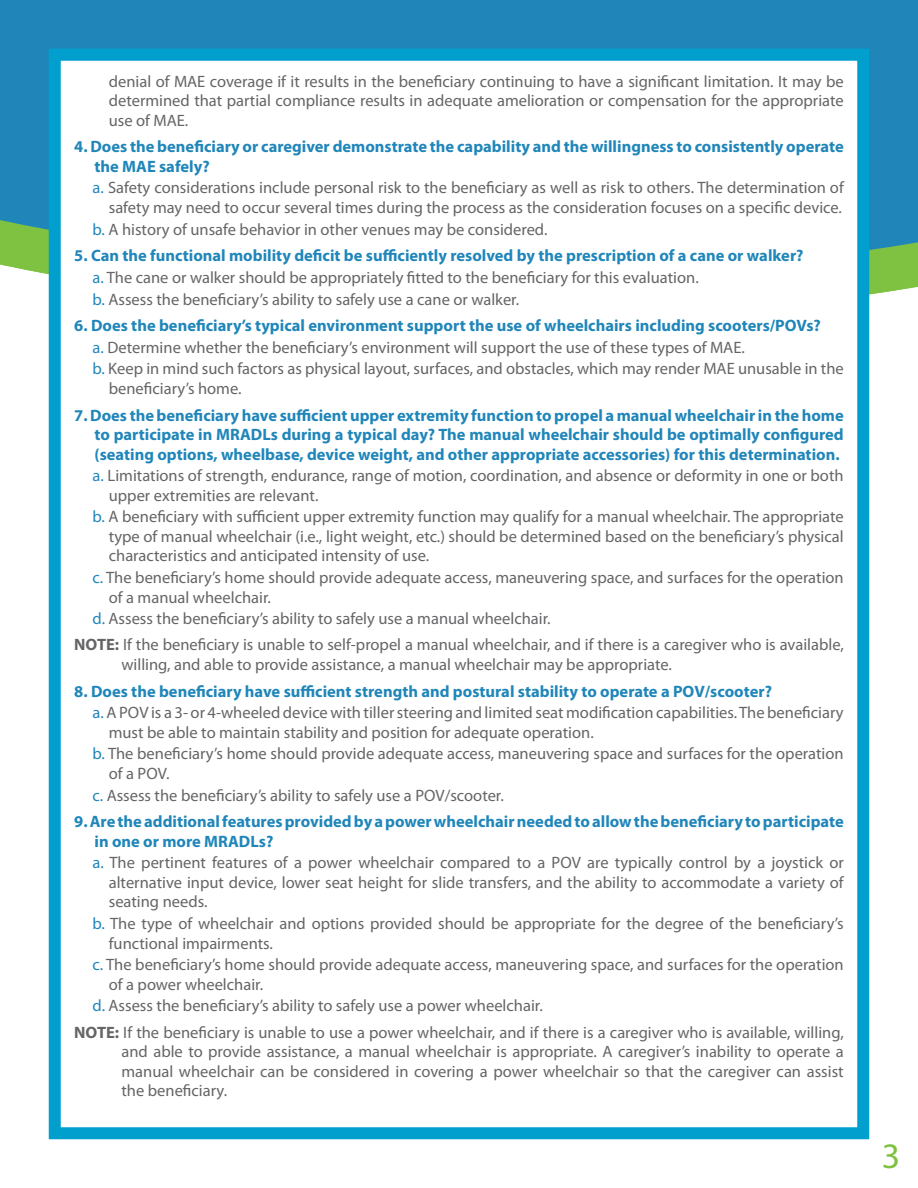
<style>
.page{position:relative;width:918px;height:1188px;background:#fff}
.page>*{position:absolute;margin:0;border:0;box-sizing:border-box;transform-origin:0 0}
.t1{font:36px "Myriad Pro";color:#7fc241}
.ABC_List{font:16.5px/19.5px "Myriad Pro";color:#656568}
.ABC_Questions{font:700 16.5px/19.5px "Myriad Pro";color:#2086ba}
.Note_list{font:16.5px/19.5px "Myriad Pro";color:#656568}
.s1{color:#2086ba}
.s2{font-weight:700}
</style>
<div class="page">
<svg style="left:0;top:0;width:918px;height:274px;background:#2589b3"></svg>
<div style="left:49px;top:49px;width:820px;height:1090px;background:#fff;border:12px solid #009fce"></div>
<p class="ABC_List" style="left:109px;top:71px;width:736px;text-align:justify">denial of MAE coverage if it results in the beneficiary continuing to have a significant limitation. It may be determined that partial compliance results in adequate amelioration or compensation for the appropriate use of MAE.</p>
<p class="ABC_Questions" style="left:94px;top:136px;width:751px;text-indent:-20px">4. Does the beneficiary or caregiver demonstrate the capability and the willingness to consistently operate the MAE safely?</p>
<p class="ABC_List" style="left:93px;top:178px;width:753px;text-align:right"><span class="s1">a.</span> Safety considerations include personal risk to the beneficiary as well as risk to others. The determination of safety may need to occur several times during the process as the consideration focuses on a specific device.</p>
<p class="ABC_List" style="left:93px;top:219px;width:456px"><span class="s1">b.</span> A history of unsafe behavior in other venues may be considered.</p>
<p class="ABC_Questions" style="left:74px;top:245px;width:731px">5. Can the functional mobility deficit be sufficiently resolved by the prescription of a cane or walker?</p>
<p class="ABC_List" style="left:93px;top:267px;width:608px"><span class="s1">a.</span> The cane or walker should be appropriately fitted to the beneficiary for this evaluation.</p>
<p class="ABC_List" style="left:93px;top:289px;width:428px"><span class="s1">b.</span> Assess the beneficiary’s ability to safely use a cane or walker.</p>
<p class="ABC_Questions" style="left:74px;top:315px;width:748px">6. Does the beneficiary’s typical environment support the use of wheelchairs including scooters/POVs?</p>
<p class="ABC_List" style="left:93px;top:337px;width:654px"><span class="s1">a.</span> Determine whether the beneficiary’s environment will support the use of these types of MAE.</p>
<p class="ABC_List" style="left:109px;top:359px;width:737px;text-indent:-16px"><span class="s1">b.</span> Keep in mind such factors as physical layout, surfaces, and obstacles, which may render MAE unusable in the beneficiary’s home.</p>
<p class="ABC_Questions" style="left:94px;top:405px;width:751px;text-align:justify;text-indent:-20px">7. Does the beneficiary have sufficient upper extremity function to propel a manual wheelchair in the home to participate in MRADLs during a typical day? The manual wheelchair should be optimally configured (seating options, wheelbase, device weight, and other appropriate accessories) for this determination.</p>
<p class="ABC_List" style="left:109px;top:466px;width:736px;text-indent:-16px"><span class="s1">a.</span> Limitations of strength, endurance, range of motion, coordination, and absence or deformity in one or both upper extremities are relevant.</p>
<p class="ABC_List" style="left:109px;top:507px;width:737px;text-align:justify;text-indent:-16px"><span class="s1">b.</span> A beneficiary with sufficient upper extremity function may qualify for a manual wheelchair. The appropriate type of manual wheelchair (i.e., light weight, etc.) should be determined based on the beneficiary’s physical characteristics and anticipated intensity of use.</p>
<p class="ABC_List" style="left:109px;top:568px;width:736px;text-indent:-16px"><span class="s1">c.</span> The beneficiary’s home should provide adequate access, maneuvering space, and surfaces for the operation of a manual wheelchair.</p>
<p class="ABC_List" style="left:93px;top:609px;width:460px"><span class="s1">d.</span> Assess the beneficiary’s ability to safely use a manual wheelchair.</p>
<p class="Note_list" style="left:122px;top:635px;width:724px;text-indent:-47px"><span class="s2">NOTE:</span> If the beneficiary is unable to self-propel a manual wheelchair, and if there is a caregiver who is available, willing, and able to provide assistance, a manual wheelchair may be appropriate.</p>
<p class="ABC_Questions" style="left:74px;top:681px;width:699px">8. Does the beneficiary have sufficient strength and postural stability to operate a POV/scooter?</p>
<p class="ABC_List" style="left:109px;top:703px;width:736px;text-indent:-16px"><span class="s1">a.</span> A POV is a 3- or 4-wheeled device with tiller steering and limited seat modification capabilities. The beneficiary must be able to maintain stability and position for adequate operation.</p>
<p class="ABC_List" style="left:109px;top:744px;width:736px;text-indent:-16px"><span class="s1">b.</span> The beneficiary’s home should provide adequate access, maneuvering space and surfaces for the operation of a POV.</p>
<p class="ABC_List" style="left:93px;top:785px;width:413px"><span class="s1">c.</span> Assess the beneficiary’s ability to safely use a POV/scooter.</p>
<p class="ABC_Questions" style="left:94px;top:811px;width:751px;text-indent:-20px">9. Are the additional features provided by a power wheelchair needed to allow the beneficiary to participate in one or more MRADLs?</p>
<p class="ABC_List" style="left:109px;top:853px;width:737px;text-align:justify;text-indent:-16px"><span class="s1">a.</span> The pertinent features of a power wheelchair compared to a POV are typically control by a joystick or alternative input device, lower seat height for slide transfers, and the ability to accommodate a variety of seating needs.</p>
<p class="ABC_List" style="left:109px;top:914px;width:736px;text-indent:-16px"><span class="s1">b.</span> The type of wheelchair and options provided should be appropriate for the degree of the beneficiary’s functional impairments.</p>
<p class="ABC_List" style="left:109px;top:955px;width:736px;text-indent:-16px"><span class="s1">c.</span> The beneficiary’s home should provide adequate access, maneuvering space, and surfaces for the operation of a power wheelchair.</p>
<p class="ABC_List" style="left:93px;top:996px;width:452px"><span class="s1">d.</span> Assess the beneficiary’s ability to safely use a power wheelchair.</p>
<p class="Note_list" style="left:122px;top:1022px;width:724px;text-align:justify;text-indent:-47px"><span class="s2">NOTE:</span> If the beneficiary is unable to use a power wheelchair, and if there is a caregiver who is available, willing, and able to provide assistance, a manual wheelchair is appropriate. A caregiver’s inability to operate a manual wheelchair can be considered in covering a power wheelchair so that the caregiver can assist the beneficiary.</p>
<p class="t1" style="left:882px;top:1134px;width:20px">3</p>
</div>
